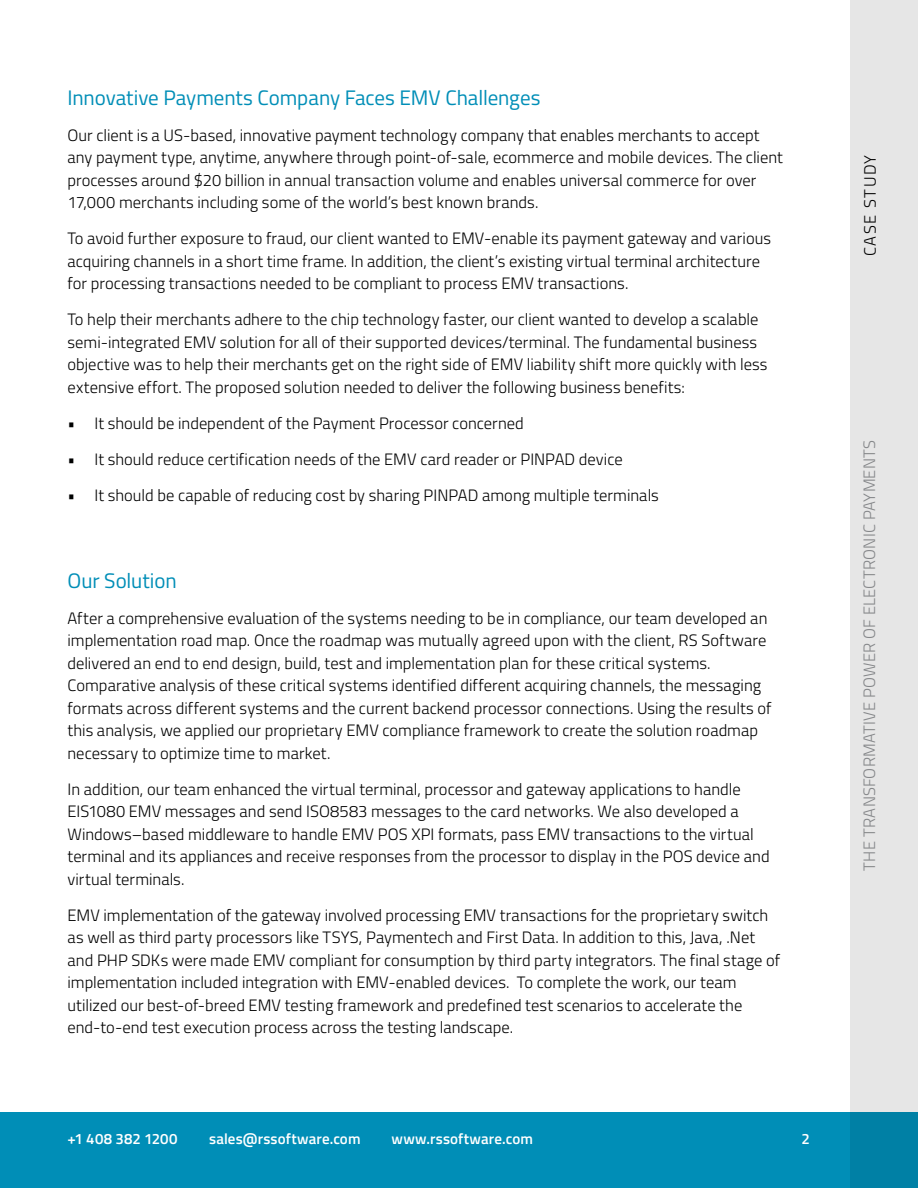
<style>
.page{position:relative;width:918px;height:1188px;background:#fff}
.page>*{position:absolute;margin:0;border:0;box-sizing:border-box;transform-origin:0 0}
.t1{font:21px "Titillium Web";letter-spacing:-.005em;color:#008eb7}
.t2{font:300 16.5px/22.5px "Titillium Web";color:#000}
.t3{font:300 16.5px "Titillium Web";color:#000101}
.t4{font:300 16.5px "Titillium Web";letter-spacing:.01em;color:#939598}
.t5{font:300 16.5px "Titillium Web";letter-spacing:.1em;color:#000}
.t6{font:600 15px "Titillium Web";letter-spacing:.005em;color:#fff}
</style>
<div class="page">
<div style="left:0;top:1112px;width:918px;height:76px;background:#008eb7"></div>
<div style="left:850px;top:0;width:68px;height:1188px;background:#e6e6e6"></div>
<p class="t1" style="left:68px;top:82px;width:474px">Innovative Payments Company Faces EMV Challenges</p>
<p class="t2" style="left:68px;top:123px;width:717px">Our client is a US-based, innovative payment technology company that enables merchants to accept any payment type, anytime, anywhere through point-of-sale, ecommerce and mobile devices. The client processes around $20 billion in annual transaction volume and enables universal commerce for over 17,000 merchants including some of the world’s best known brands.</p>
<p class="t2" style="left:68px;top:226px;width:705px">To avoid further exposure to fraud, our client wanted to EMV-enable its payment gateway and various acquiring channels in a short time frame. In addition, the client’s existing virtual terminal architecture for processing transactions needed to be compliant to process EMV transactions.</p>
<p class="t2" style="left:68px;top:308px;width:702px">To help their merchants adhere to the chip technology faster, our client wanted to develop a scalable semi-integrated EMV solution for all of their supported devices/terminal. The fundamental business objective was to help their merchants get on the right side of EMV liability shift more quickly with less extensive effort. The proposed solution needed to deliver the following business benefits:</p>
<p class="t3" style="left:68px;top:411px;width:458px">• It should be independent of the Payment Processor concerned</p>
<p class="t3" style="left:68px;top:447px;width:557px">• It should reduce certification needs of the EMV card reader or PINPAD device</p>
<p class="t3" style="left:68px;top:483px;width:593px">• It should be capable of reducing cost by sharing PINPAD among multiple terminals</p>
<p class="t1" style="left:68px;top:565px;width:111px">Our Solution</p>
<p class="t2" style="left:68px;top:606px;width:706px">After a comprehensive evaluation of the systems needing to be in compliance, our team developed an implementation road map. Once the roadmap was mutually agreed upon with the client, RS Software delivered an end to end design, build, test and implementation plan for these critical systems.<br>Comparative analysis of these critical systems identified different acquiring channels, the messaging formats across different systems and the current backend processor connections. Using the results of this analysis, we applied our proprietary EMV compliance framework to create the solution roadmap necessary to optimize time to market.</p>
<p class="t2" style="left:68px;top:777px;width:704px">In addition, our team enhanced the virtual terminal, processor and gateway applications to handle EIS1080 EMV messages and send ISO8583 messages to the card networks. We also developed a Windows–based middleware to handle EMV POS XPI formats, pass EMV transactions to the virtual terminal and its appliances and receive responses from the processor to display in the POS device and virtual terminals.</p>
<p class="t2" style="left:68px;top:903px;width:714px">EMV implementation of the gateway involved processing EMV transactions for the proprietary switch as well as third party processors like TSYS, Paymentech and First Data. In addition to this, Java, .Net and PHP SDKs were made EMV compliant for consumption by third party integrators. The final stage of implementation included integration with EMV-enabled devices. To complete the work, our team utilized our best-of-breed EMV testing framework and predefined test scenarios to accelerate the end-to-end test execution process across the testing landscape.</p>
<p class="t6" style="left:68px;top:1128px;width:111px">+1 408 382 1200</p>
<p class="t6" style="left:209px;top:1128px;width:153px">sales@rssoftware.com</p>
<p class="t6" style="left:392px;top:1128px;width:143px">www.rssoftware.com</p>
<p class="t6" style="left:802px;top:1128px;width:10px">2</p>
<p class="t5" style="left:858px;top:256px;width:103px;rotate:-90deg">CASE STUDY</p>
<p class="t4" style="left:857px;top:871px;width:432px;rotate:-90deg">THE TRANSFORMATIVE POWER OF ELECTRONIC PAYMENTS</p>
</div>
